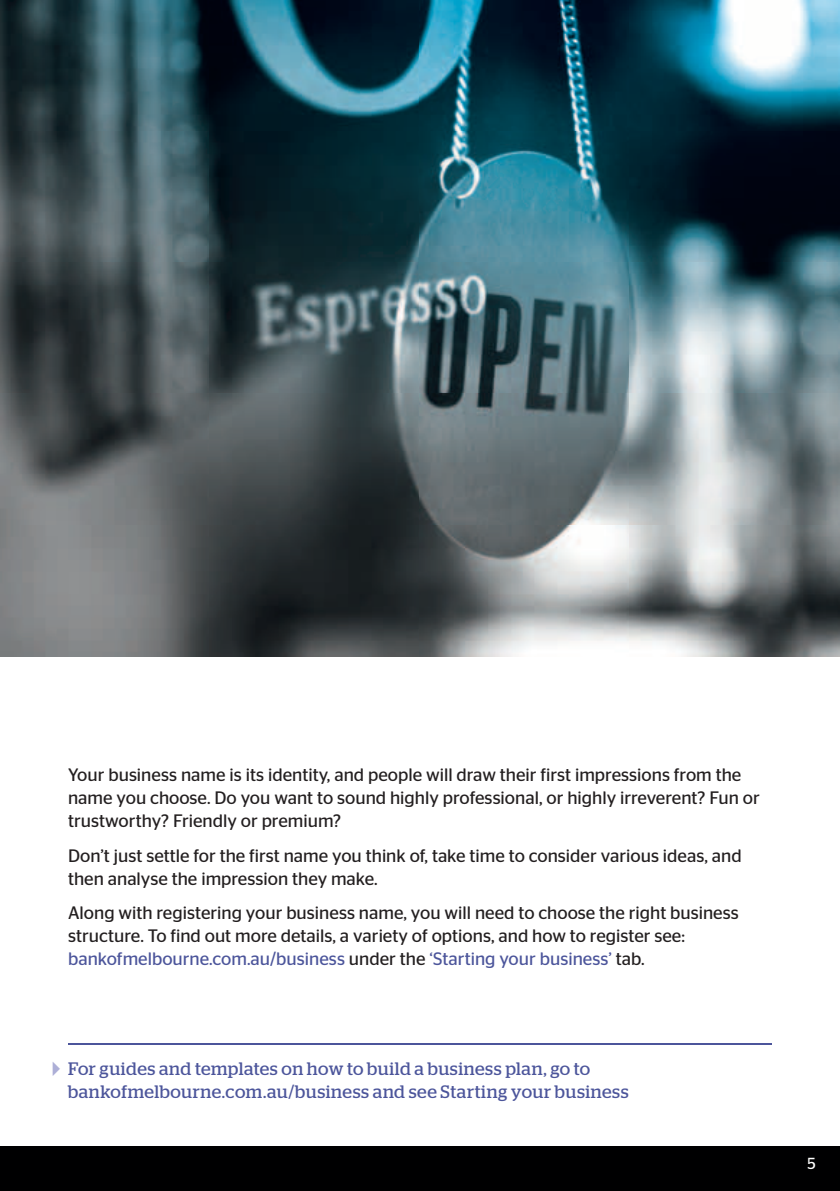
<style>
.page{position:relative;width:840px;height:1191px;background:#fff}
.page>*{position:absolute;margin:0;border:0;box-sizing:border-box;transform-origin:0 0}
.t1{font:18px/23px "Stag Sans";color:#231f20}
.t2{font:18px/23px "Stag";letter-spacing:.03em;color:#4c559b}
.t3{font:16px "Stag Sans";color:#fff}
.s1{color:#4c559b}
</style>
<div class="page">
<div style="left:0;top:0;width:839px;height:1191px;background:#000001"></div>
<img style="left:0;top:0;width:839px;height:657px">
<div style="left:0;top:657px;width:839px;height:488px;background:#fff"></div>
<hr style="left:68px;top:1043px;width:703px;height:1px;background:#4c559b">
<p class="t1" style="left:68px;top:763px;width:692px">Your business name is its identity, and people will draw their first impressions from the name you choose. Do you want to sound highly professional, or highly irreverent? Fun or trustworthy? Friendly or premium?</p>
<p class="t1" style="left:68px;top:844px;width:674px">Don’t just settle for the first name you think of, take time to consider various ideas, and then analyse the impression they make.</p>
<p class="t1" style="left:68px;top:901px;width:672px">Along with registering your business name, you will need to choose the right business structure. To find out more details, a variety of options, and how to register see: <span class="s1">bankofmelbourne.com.au/business</span> under the <span class="s1">‘Starting your business’</span> tab.</p>
<p class="t2" style="left:68px;top:1057px;width:562px">For guides and templates on how to build a business plan, go to bankofmelbourne.com.au/business and see Starting your business</p>
<p class="t3" style="left:807px;top:1154px;width:10px">5</p>
</div>
